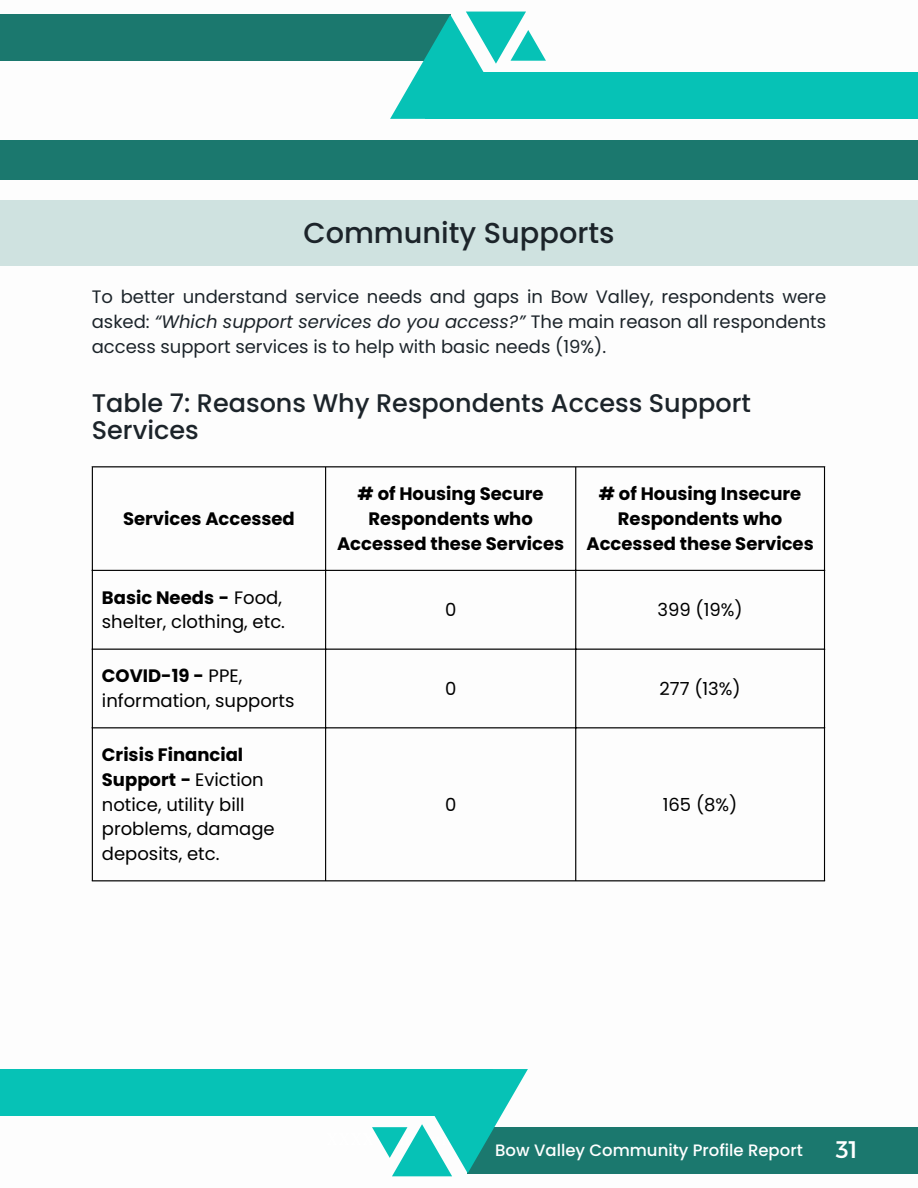
<style>
.page{position:relative;width:918px;height:1188px;background:#fff}
.page>*{position:absolute;margin:0;border:0;box-sizing:border-box;transform-origin:0 0}
.t1{font:500 28.8px "Poppins";color:#1c242a}
.t2{font:500 25.5px/27px "Poppins";color:#1c242a}
.t3{font:24px "Montserrat";color:#fff}
.t4{font:18px/24.8px "Poppins";color:#1c242a;text-align:justify}
.t5{font:18px/24.8px "Poppins";color:#000}
.t6{font:700 18px/24.8px "Poppins";color:#000;text-align:center}
.t7{font:500 16.5px "Poppins";color:#fff}
.s1{font-style:italic}
.s2{font-weight:700}
</style>
<div class="page">
<div style="left:0;top:15px;width:450px;height:46px;background:#1b786e"></div>
<div style="left:425px;top:73px;width:493px;height:46px;background:#06c2b6"></div>
<svg style="left:390px;top:12px;width:156px;height:107px"></svg>
<div style="left:0;top:140px;width:918px;height:39px;background:#1b786e"></div>
<div style="left:468px;top:1127px;width:450px;height:46px;background:#1b786e"></div>
<div style="left:0;top:1069px;width:493px;height:46px;background:#06c2b6"></div>
<svg style="left:372px;top:1069px;width:156px;height:107px"></svg>
<div style="left:0;top:201px;width:918px;height:65px;background:#cfe2e0"></div>
<hr style="left:92px;top:467px;width:1px;height:413px;background:#000">
<hr style="left:325px;top:467px;width:1px;height:413px;background:#000">
<hr style="left:575px;top:467px;width:1px;height:413px;background:#000">
<hr style="left:824px;top:467px;width:1px;height:413px;background:#000">
<hr style="left:92px;top:466px;width:733px;height:1px;background:#000">
<hr style="left:92px;top:570px;width:733px;height:1px;background:#000">
<hr style="left:92px;top:649px;width:733px;height:1px;background:#000">
<hr style="left:92px;top:727px;width:733px;height:1px;background:#000">
<hr style="left:92px;top:880px;width:733px;height:1px;background:#000">
<p class="t1" style="left:303px;top:213px;width:313px">Community Supports</p>
<p class="t4" style="left:92px;top:285px;width:736px">To better understand service needs and gaps in Bow Valley, respondents were asked: <span class="s1">“Which support services do you access?”</span> The main reason all respondents access support services is to help with basic needs (19%).</p>
<p class="t2" style="left:92px;top:390px;width:661px">Table 7: Reasons Why Respondents Access Support<br>Services</p>
<p class="t6" style="left:123px;top:506px;width:173px">Services Accessed</p>
<p class="t5" style="left:102px;top:585px;width:185px"><span class="s2">Basic Needs -</span> Food, shelter, clothing, etc.</p>
<p class="t5" style="left:102px;top:664px;width:194px"><span class="s2">COVID-19 -</span> PPE, information, supports</p>
<p class="t5" style="left:102px;top:742px;width:174px"><span class="s2">Crisis Financial<br>Support -</span> Eviction notice, utility bill problems, damage deposits, etc.</p>
<p class="t6" style="left:337px;top:481px;width:229px"># of Housing Secure<br>Respondents who<br>Accessed these Services</p>
<p class="t6" style="left:586px;top:481px;width:229px"># of Housing Insecure<br>Respondents who<br>Accessed these Services</p>
<p class="t5" style="left:445px;top:597px;width:13px">0</p>
<p class="t5" style="left:658px;top:597px;width:87px">399 (19%)</p>
<p class="t5" style="left:445px;top:676px;width:13px">0</p>
<p class="t5" style="left:660px;top:676px;width:83px">277 (13%)</p>
<p class="t5" style="left:445px;top:792px;width:13px">0</p>
<p class="t5" style="left:663px;top:792px;width:76px">165 (8%)</p>
<p class="t7" style="left:495px;top:1139px;width:309px">Bow Valley Community Profile Report</p>
<p class="t3" style="left:836px;top:1134px;width:24px">31</p>
</div>
